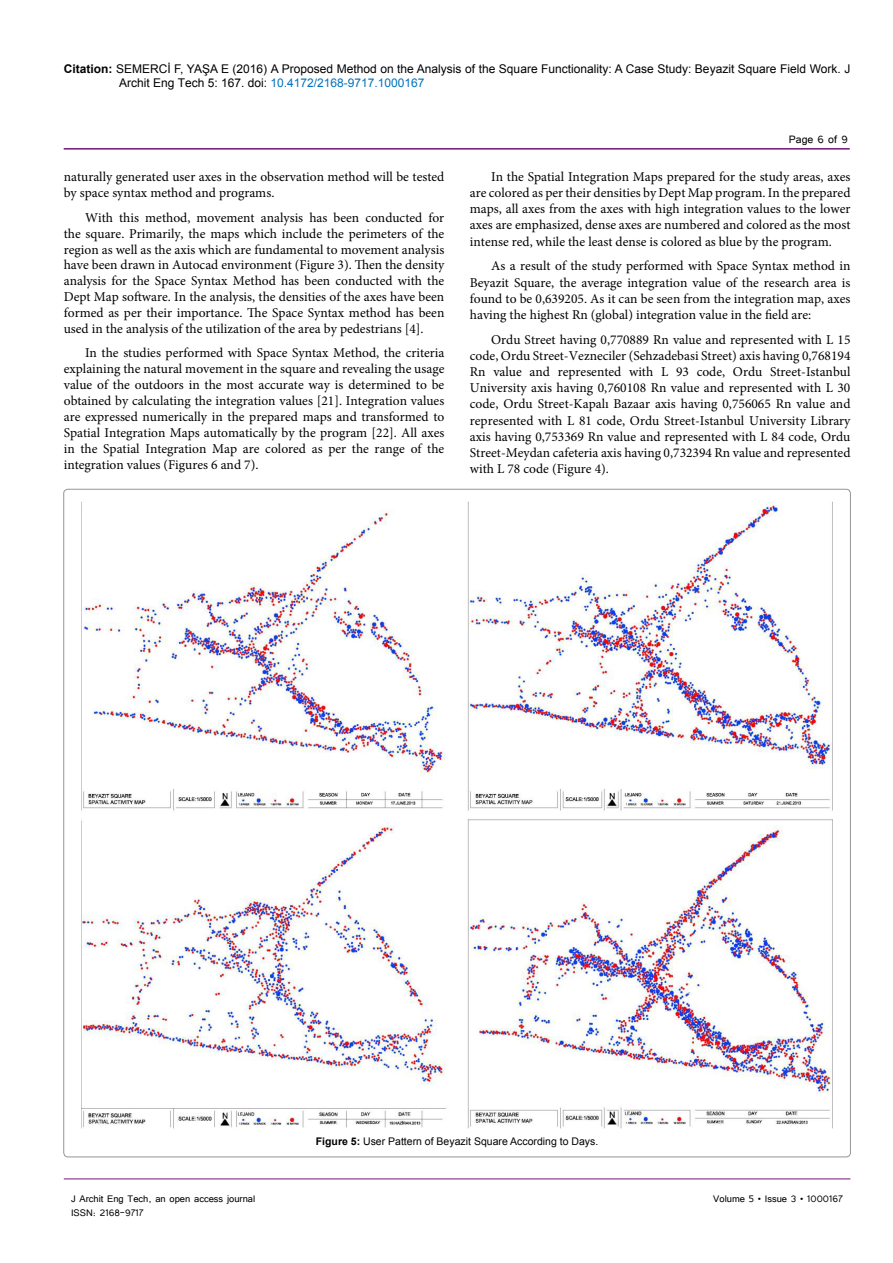
<style>
.page{position:relative;width:893px;height:1263px;background:#fff}
.page>*{position:absolute;margin:0;border:0;box-sizing:border-box;transform-origin:0 0}
.t1{font:13.5px/16.2px "Minion Pro";color:#000;text-align:justify}
.t2{font:13.5px "Tunga";color:#000}
.t3{font:12px/14.4px "Arial";color:#000}
.t4{font:12px "Tunga";color:#000}
.t5{font:10.5px "Arial";color:#000}
.s1{font-weight:700}
.s2{color:#0072bc}
</style>
<div class="page">
<hr style="left:64px;top:148px;width:786px;height:2px;background:#741472">
<hr style="left:64px;top:1179px;width:786px;height:1px;background:#741472">
<img style="left:81px;top:502px;width:752px;height:626px">
<p class="t3" style="left:119px;top:61px;width:733px;text-indent:-55px"><span class="s1">Citation:</span> SEMERCİ F, YAŞA E (2016) A Proposed Method on the Analysis of the Square Functionality: A Case Study: Beyazit Square Field Work. J<br>Archit Eng Tech 5: 167. doi: <span class="s2">10.4172/2168-9717.1000167</span></p>
<p class="t1" style="left:64px;top:168px;width:382px">naturally generated user axes in the observation method will be tested by space syntax method and programs.</p>
<p class="t1" style="left:64px;top:209px;width:382px;text-indent:21px">With this method, movement analysis has been conducted for the square. Primarily, the maps which include the perimeters of the region as well as the axis which are fundamental to movement analysis have been drawn in Autocad environment (Figure 3). Then the density analysis for the Space Syntax Method has been conducted with the Dept Map software. In the analysis, the densities of the axes have been formed as per their importance. The Space Syntax method has been used in the analysis of the utilization of the area by pedestrians [4].</p>
<p class="t1" style="left:64px;top:345px;width:382px;text-indent:21px">In the studies performed with Space Syntax Method, the criteria explaining the natural movement in the square and revealing the usage value of the outdoors in the most accurate way is determined to be obtained by calculating the integration values [21]. Integration values are expressed numerically in the prepared maps and transformed to Spatial Integration Maps automatically by the program [22]. All axes in the Spatial Integration Map are colored as per the range of the integration values (Figures 6 and 7).</p>
<p class="t2" style="left:789px;top:131px;width:60px">Page 6 of 9</p>
<p class="t1" style="left:470px;top:168px;width:382px;text-indent:21px">In the Spatial Integration Maps prepared for the study areas, axes are colored as per their densities by Dept Map program. In the prepared maps, all axes from the axes with high integration values to the lower axes are emphasized, dense axes are numbered and colored as the most intense red, while the least dense is colored as blue by the program.</p>
<p class="t1" style="left:470px;top:258px;width:382px;text-indent:21px">As a result of the study performed with Space Syntax method in Beyazit Square, the average integration value of the research area is found to be 0,639205. As it can be seen from the integration map, axes having the highest Rn (global) integration value in the field are:</p>
<p class="t1" style="left:470px;top:331px;width:382px;text-indent:21px">Ordu Street having 0,770889 Rn value and represented with L 15 code, Ordu Street-Vezneciler (Sehzadebasi Street) axis having 0,768194<br>Rn value and represented with L 93 code, Ordu Street-Istanbul University axis having 0,760108 Rn value and represented with L 30 code, Ordu Street-Kapalı Bazaar axis having 0,756065 Rn value and represented with L 81 code, Ordu Street-Istanbul University Library axis having 0,753369 Rn value and represented with L 84 code, Ordu Street-Meydan cafeteria axis having 0,732394 Rn value and represented with L 78 code (Figure 4).</p>
<p class="t5" style="left:316px;top:1134px;width:284px"><span class="s1">Figure 5:</span> User Pattern of Beyazit Square According to Days.</p>
<p class="t4" style="left:71px;top:1190px;width:186px">J Archit Eng Tech, an open access journal</p>
<p class="t4" style="left:713px;top:1190px;width:131px">Volume 5 • Issue 3 • 1000167</p>
<p class="t4" style="left:71px;top:1205px;width:74px">ISSN: 2168-9717</p>
</div>
